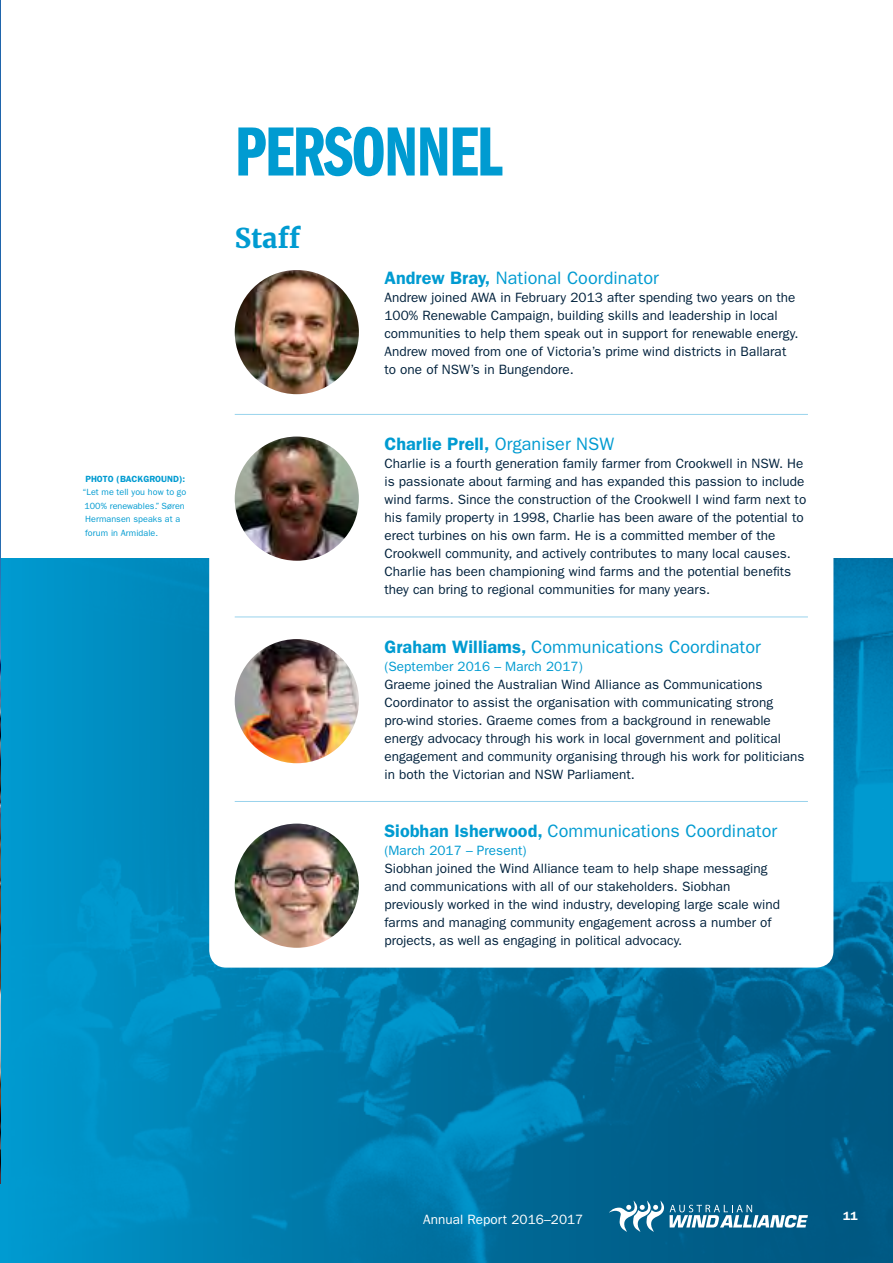
<style>
.page{position:relative;width:893px;height:1263px;background:#fff}
.page>*{position:absolute;margin:0;border:0;box-sizing:border-box;transform-origin:0 0}
.t1{font:72px "ITC Franklin Gothic Std Dm Cp";letter-spacing:-.025em;color:#009bd1}
.t2{font:700 27px "Merriweather";color:#009bd1}
.t3{font:18px "ITC Franklin Gothic Std";letter-spacing:.005em;color:#009bd1}
.t4{font:600 18px "ITC Franklin Gothic Std";letter-spacing:.005em;color:#009bd1}
.t5{font:13.5px/18px "ITC Franklin Gothic Std";letter-spacing:.005em;color:#00213c}
.t6{font:13.5px "ITC Franklin Gothic Std";letter-spacing:.005em;color:#009bd1}
.t7{font:13.5px "ITC Franklin Gothic Std";letter-spacing:.005em;color:#fff}
.t8{font:600 12px "ITC Franklin Gothic Std";color:#fff}
.t9{font:9px/13.5px "ITC Franklin Gothic Std";letter-spacing:.005em;color:#009bd1}
.t10{font:600 9px "ITC Franklin Gothic Std";letter-spacing:.005em;color:#009bd1}
.s1{font-weight:600}
.s2{font-weight:400}
</style>
<div class="page">
<img style="left:0;top:558px;width:893px;height:705px">
<svg style="left:209px;top:270px;width:624px;height:698px"></svg>
<img style="left:0;top:0;width:1px;height:1184px">
<img style="left:235px;top:270px;width:124px;height:124px;border-radius:62px">
<img style="left:235px;top:436px;width:124px;height:125px;border-radius:62px">
<img style="left:235px;top:639px;width:124px;height:124px;border-radius:62px">
<img style="left:235px;top:824px;width:124px;height:124px;border-radius:62px">
<hr style="left:235px;top:414px;width:573px;height:1px;background:#98d3ec">
<hr style="left:235px;top:616px;width:573px;height:1px;background:#98d3ec">
<hr style="left:235px;top:801px;width:573px;height:1px;background:#98d3ec">
<svg style="left:609px;top:1200px;width:199px;height:32px"></svg>
<p class="t10" style="left:85px;top:473px;width:101px">PHOTO (BACKGROUND):</p>
<p class="t9" style="left:82px;top:485px;width:106px">“Let me tell you how to go<br>100% renewables.” Søren<br>Hermansen speaks at a forum in Armidale.</p>
<h1 class="t1" style="left:235px;top:112px;width:269px">PERSONNEL</h1>
<h2 class="t2" style="left:235px;top:220px;width:68px">Staff</h2>
<h3 class="t3" style="left:384px;top:267px;width:276px"><span class="s1">Andrew Bray,</span> National Coordinator</h3>
<p class="t5" style="left:384px;top:288px;width:416px">Andrew joined AWA in February 2013 after spending two years on the 100% Renewable Campaign, building skills and leadership in local communities to help them speak out in support for renewable energy.<br>Andrew moved from one of Victoria’s prime wind districts in Ballarat to one of NSW’s in Bungendore.</p>
<h3 class="t4" style="left:384px;top:433px;width:231px">Charlie Prell, <span class="s2">Organiser NSW</span></h3>
<p class="t5" style="left:384px;top:455px;width:423px">Charlie is a fourth generation family farmer from Crookwell in NSW. He is passionate about farming and has expanded this passion to include wind farms. Since the construction of the Crookwell I wind farm next to his family property in 1998, Charlie has been aware of the potential to erect turbines on his own farm. He is a committed member of the Crookwell community, and actively contributes to many local causes.<br>Charlie has been championing wind farms and the potential benefits they can bring to regional communities for many years.</p>
<h3 class="t3" style="left:384px;top:636px;width:378px"><span class="s1">Graham Williams,</span> Communications Coordinator</h3>
<p class="t6" style="left:384px;top:658px;width:200px">(September 2016 – March 2017)</p>
<p class="t5" style="left:384px;top:675px;width:421px">Graeme joined the Australian Wind Alliance as Communications Coordinator to assist the organisation with communicating strong pro-wind stories. Graeme comes from a background in renewable energy advocacy through his work in local government and political engagement and community organising through his work for politicians in both the Victorian and NSW Parliament.</p>
<h3 class="t3" style="left:384px;top:821px;width:394px"><span class="s1">Siobhan Isherwood,</span> Communications Coordinator</h3>
<p class="t6" style="left:384px;top:843px;width:144px">(March 2017 – Present)</p>
<p class="t5" style="left:384px;top:860px;width:397px">Siobhan joined the Wind Alliance team to help shape messaging and communications with all of our stakeholders. Siobhan previously worked in the wind industry, developing large scale wind farms and managing community engagement across a number of projects, as well as engaging in political advocacy.</p>
<p class="t7" style="left:423px;top:1212px;width:162px">Annual Report 2016–2017</p>
<p class="t8" style="left:843px;top:1208px;width:16px">11</p>
</div>
